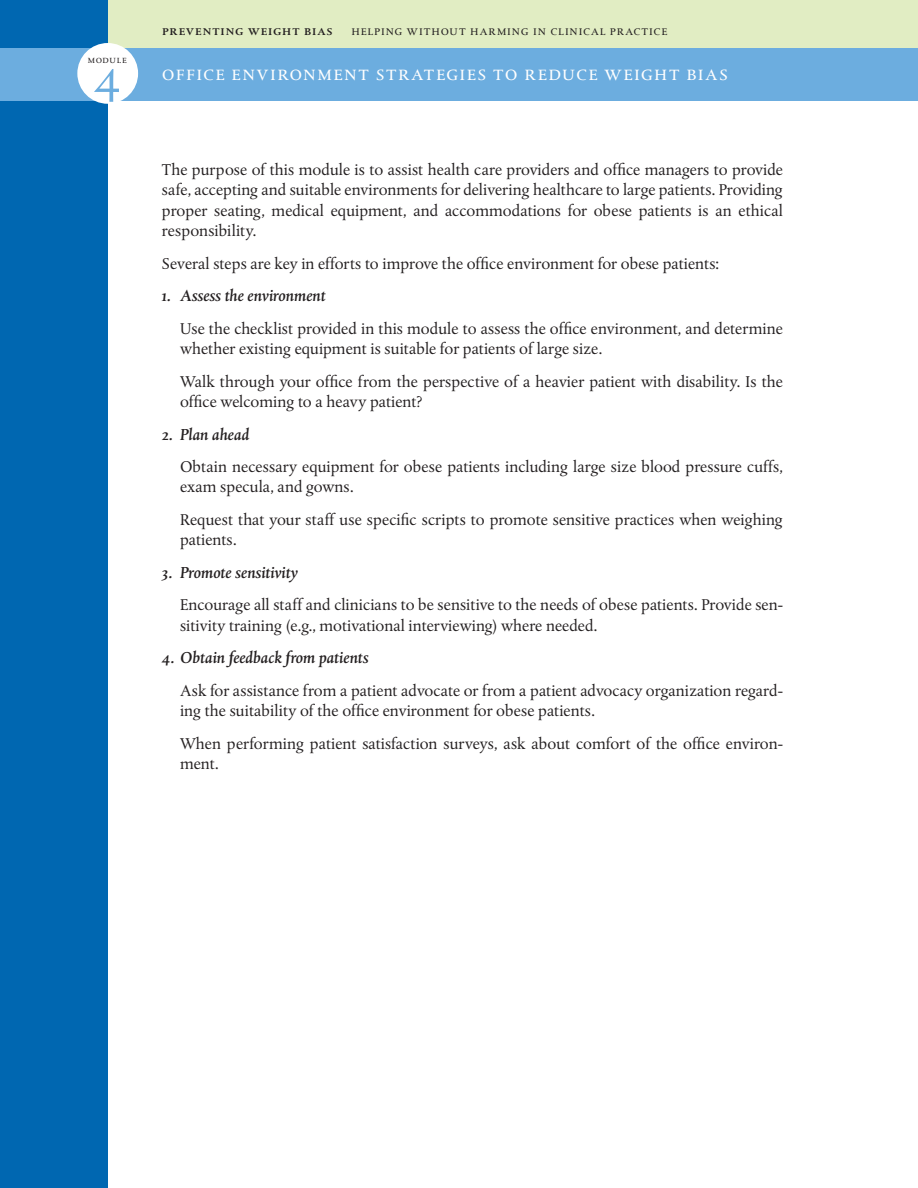
<style>
.page{position:relative;width:918px;height:1188px;background:#fff}
.page>*{position:absolute;margin:0;border:0;box-sizing:border-box;transform-origin:0 0}
.t1{font:54px "Albertina MT Regular Os F";color:#6caddf}
.t2{font:21px "Albertina MT Regular SC";letter-spacing:.07em;color:#fff}
.t3{font:16.5px/20.5px "Albertina MT Regular Os F";color:#231f20}
.t4{font:16.5px "Albertina MT Medium Italic Os F";color:#231f20}
.t5{font:13.5px "Albertina MT Regular SC";letter-spacing:.065em;color:#231f20}
.t6{font:13.5px "Albertina MT Medium SC";letter-spacing:.075em;color:#231f20}
.t7{font:10.5px "Albertina MT Regular SC";letter-spacing:.05em;color:#231f20}
</style>
<div class="page">
<div style="left:0;top:0;width:918px;height:53px;background:#e1edc3"></div>
<div style="left:0;top:0;width:108px;height:1188px;background:#0067b1"></div>
<div style="left:0;top:48px;width:918px;height:52px;background:#6caddf"></div>
<div style="left:77px;top:43px;width:61px;height:61px;background:#fff;border-radius:50%"></div>
<p class="t7" style="left:88px;top:53px;width:40px">module</p>
<h1 class="t1" style="left:94px;top:52px;width:28px">4</h1>
<p class="t6" style="left:162px;top:22px;width:172px">preventing weight bias</p>
<p class="t5" style="left:351px;top:22px;width:318px">helping without harming in clinical practice</p>
<p class="t2" style="left:162px;top:60px;width:567px">office environment strategies to reduce weight bias</p>
<p class="t3" style="left:162px;top:160px;width:623px;text-align:justify">The purpose of this module is to assist health care providers and office managers to provide safe, accepting and suitable environments for delivering healthcare to large patients. Providing proper seating, medical equipment, and accommodations for obese patients is an ethical responsibility.</p>
<p class="t3" style="left:162px;top:254px;width:559px">Several steps are key in efforts to improve the office environment for obese patients:</p>
<p class="t4" style="left:162px;top:288px;width:165px">1. Assess the environment</p>
<p class="t3" style="left:180px;top:319px;width:605px">Use the checklist provided in this module to assess the office environment, and determine whether existing equipment is suitable for patients of large size.</p>
<p class="t3" style="left:180px;top:372px;width:604px">Walk through your office from the perspective of a heavier patient with disability. Is the office welcoming to a heavy patient?</p>
<p class="t4" style="left:162px;top:427px;width:89px">2. Plan ahead</p>
<p class="t3" style="left:180px;top:457px;width:604px">Obtain necessary equipment for obese patients including large size blood pressure cuffs, exam specula, and gowns.</p>
<p class="t3" style="left:180px;top:510px;width:604px">Request that your staff use specific scripts to promote sensitive practices when weighing patients.</p>
<p class="t4" style="left:162px;top:565px;width:138px">3. Promote sensitivity</p>
<p class="t3" style="left:180px;top:596px;width:605px">Encourage all staff and clinicians to be sensitive to the needs of obese patients. Provide sen&shy;sitivity training (e.g., motivational interviewing) where needed.</p>
<p class="t4" style="left:162px;top:651px;width:208px">4. Obtain feedback from patients</p>
<p class="t3" style="left:180px;top:681px;width:604px">Ask for assistance from a patient advocate or from a patient advocacy organization regard&shy;ing the suitability of the office environment for obese patients.</p>
<p class="t3" style="left:180px;top:734px;width:605px">When performing patient satisfaction surveys, ask about comfort of the office environ&shy;ment.</p>
</div>
